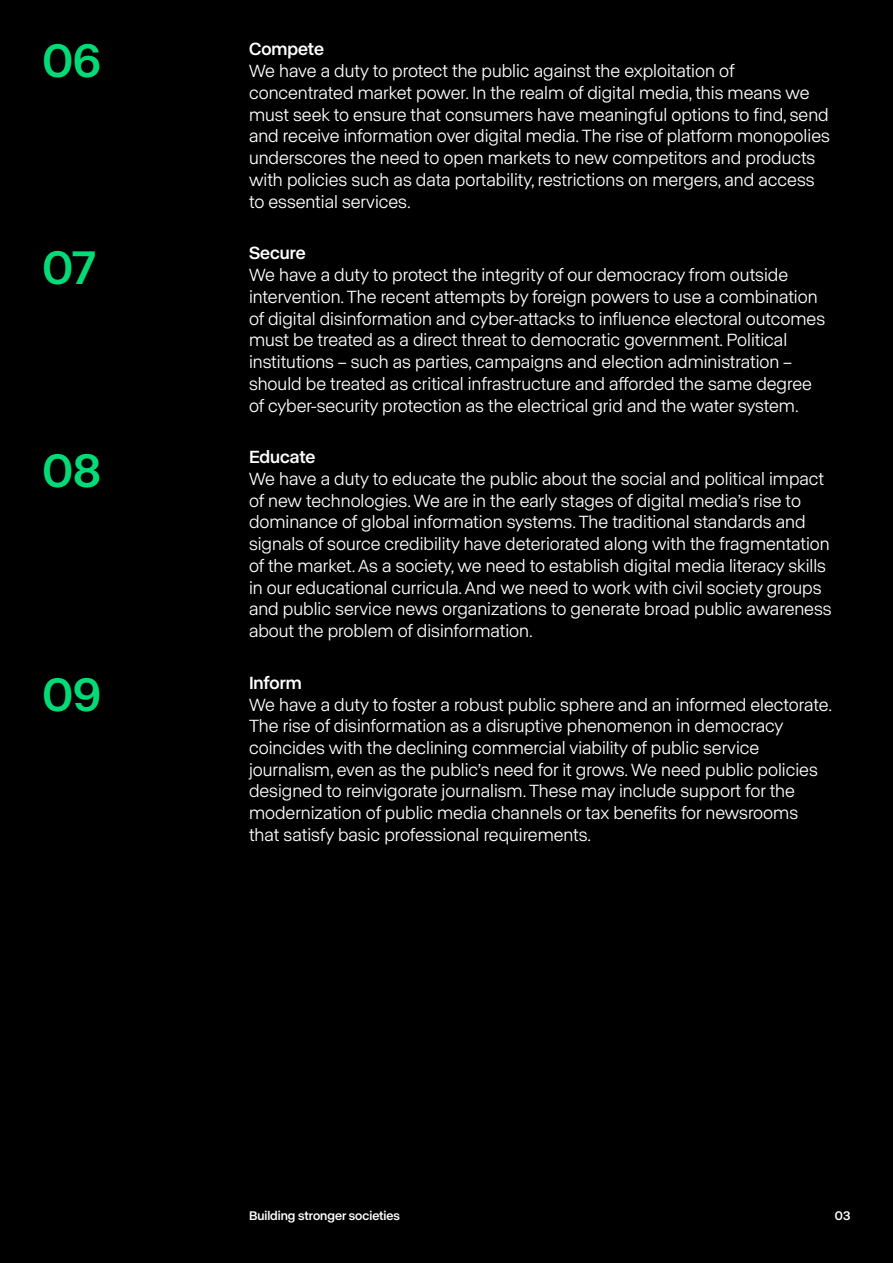
<style>
.page{position:relative;width:893px;height:1263px;background:#000}
.page>*{position:absolute;margin:0;border:0;box-sizing:border-box;transform-origin:0 0}
.t1{font:48px "ABC Normal Neutral";color:#00db77}
.t2{font:18px/21.8px "ABC Normal";color:#fff}
.t3{font:18px "ABC Normal Neutral";color:#fff}
.t4{font:12.75px "ABC Normal Neutral";color:#fff}
</style>
<div class="page">
<h1 class="t1" style="left:43px;top:28px;width:60px">06</h1>
<h1 class="t1" style="left:43px;top:235px;width:54px">07</h1>
<h1 class="t1" style="left:43px;top:438px;width:60px">08</h1>
<h1 class="t1" style="left:43px;top:662px;width:60px">09</h1>
<p class="t3" style="left:249px;top:37px;width:76px">Compete</p>
<p class="t2" style="left:249px;top:59px;width:582px">We have a duty to protect the public against the exploitation of concentrated market power. In the realm of digital media, this means we must seek to ensure that consumers have meaningful options to find, send and receive information over digital media. The rise of platform monopolies underscores the need to open markets to new competitors and products with policies such as data portability, restrictions on mergers, and access to essential services.</p>
<p class="t3" style="left:249px;top:241px;width:58px">Secure</p>
<p class="t2" style="left:249px;top:263px;width:578px">We have a duty to protect the integrity of our democracy from outside intervention. The recent attempts by foreign powers to use a combination of digital disinformation and cyber-attacks to influence electoral outcomes must be treated as a direct threat to democratic government. Political institutions – such as parties, campaigns and election administration – should be treated as critical infrastructure and afforded the same degree of cyber-security protection as the electrical grid and the water system.</p>
<p class="t3" style="left:249px;top:445px;width:68px">Educate</p>
<p class="t2" style="left:249px;top:467px;width:584px">We have a duty to educate the public about the social and political impact of new technologies. We are in the early stages of digital media’s rise to dominance of global information systems. The traditional standards and signals of source credibility have deteriorated along with the fragmentation of the market. As a society, we need to establish digital media literacy skills in our educational curricula. And we need to work with civil society groups and public service news organizations to generate broad public awareness about the problem of disinformation.</p>
<p class="t3" style="left:249px;top:670px;width:54px">Inform</p>
<p class="t2" style="left:249px;top:692px;width:585px">We have a duty to foster a robust public sphere and an informed electorate.<br>The rise of disinformation as a disruptive phenomenon in democracy coincides with the declining commercial viability of public service journalism, even as the public’s need for it grows. We need public policies designed to reinvigorate journalism. These may include support for the modernization of public media channels or tax benefits for newsrooms that satisfy basic professional requirements.</p>
<p class="t4" style="left:249px;top:1207px;width:153px">Building stronger societies</p>
<p class="t4" style="left:835px;top:1207px;width:17px">03</p>
</div>
